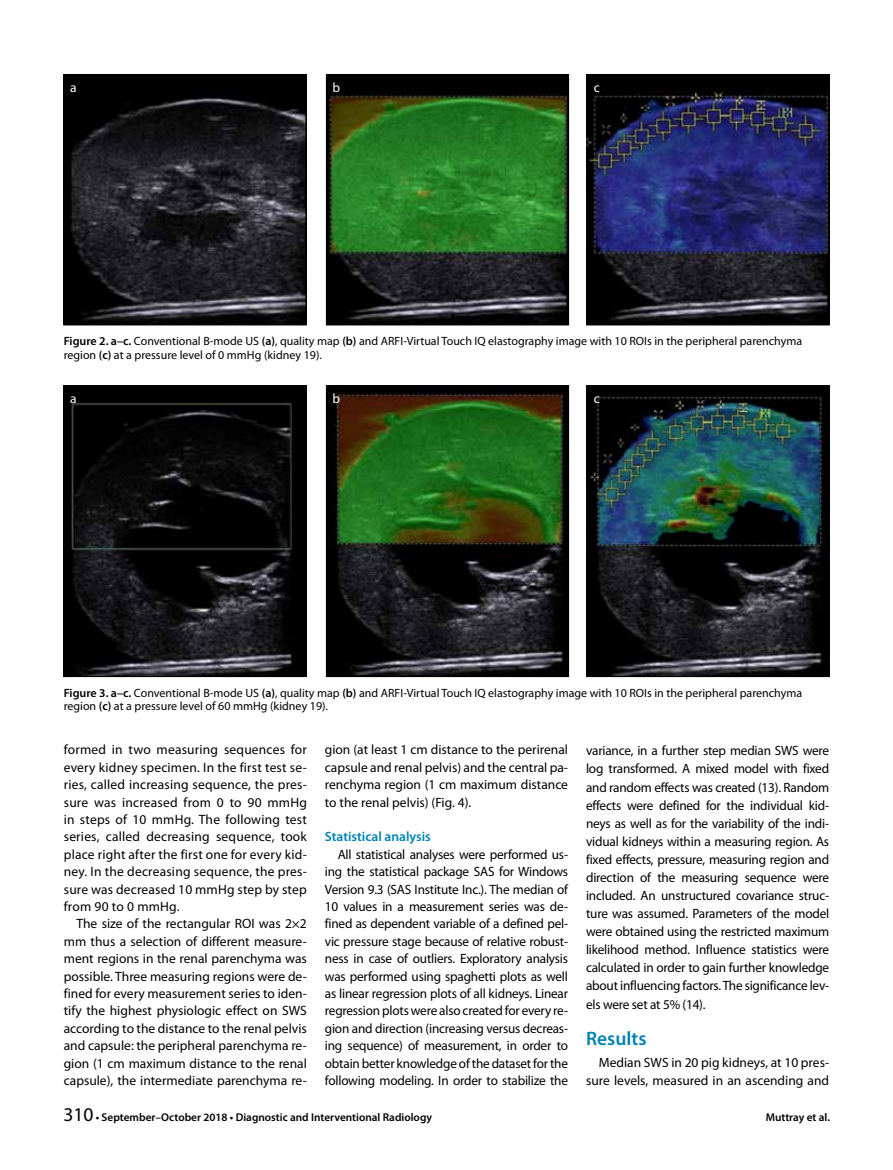
<style>
.page{position:relative;width:893px;height:1170px;background:#fff}
.page>*{position:absolute;margin:0;border:0;box-sizing:border-box;transform-origin:0 0}
.t1{font:600 19.5px "Myriad Pro";color:#0182b4}
.t2{font:13.5px/17.4px "Myriad Pro";color:#000;text-align:justify}
.t3{font:600 13.5px "Myriad Pro";color:#0182b4}
.t4{font:13.5px "Myriad Pro";color:#fff}
.t5{font:12px/13.5px "Myriad Pro";color:#000}
.t6{font:600 11.25px "Myriad Pro";color:#000}
.s1{font-weight:600}
.s2{font-weight:400;font-size:19.5px}
</style>
<div class="page">
<img style="left:66px;top:76px;width:238px;height:247px">
<div style="left:64px;top:74px;width:242px;height:251px;border:1px solid #000"></div>
<img style="left:328px;top:76px;width:239px;height:247px">
<div style="left:326px;top:74px;width:243px;height:251px;border:1px solid #000"></div>
<img style="left:589px;top:76px;width:238px;height:247px">
<div style="left:587px;top:74px;width:242px;height:251px;border:1px solid #000"></div>
<img style="left:66px;top:387px;width:238px;height:287px">
<div style="left:64px;top:385px;width:242px;height:291px;border:1px solid #000"></div>
<img style="left:328px;top:387px;width:239px;height:287px">
<div style="left:326px;top:385px;width:243px;height:291px;border:1px solid #000"></div>
<img style="left:589px;top:387px;width:238px;height:287px">
<div style="left:587px;top:385px;width:242px;height:291px;border:1px solid #000"></div>
<p class="t4" style="left:70px;top:79px;width:8px">a</p>
<p class="t4" style="left:332px;top:79px;width:9px">b</p>
<p class="t4" style="left:594px;top:79px;width:8px">c</p>
<p class="t5" style="left:64px;top:334px;width:740px"><span class="s1">Figure 2. a–c.</span> Conventional B-mode US <span class="s1">(a)</span>, quality map <span class="s1">(b)</span> and ARFI-Virtual Touch IQ elastography image with 10 ROIs in the peripheral parenchyma region <span class="s1">(c)</span> at a pressure level of 0 mmHg (kidney 19).</p>
<p class="t4" style="left:70px;top:390px;width:8px">a</p>
<p class="t4" style="left:332px;top:390px;width:9px">b</p>
<p class="t4" style="left:594px;top:390px;width:8px">c</p>
<p class="t5" style="left:64px;top:685px;width:740px"><span class="s1">Figure 3. a–c.</span> Conventional B-mode US <span class="s1">(a)</span>, quality map <span class="s1">(b)</span> and ARFI-Virtual Touch IQ elastography image with 10 ROIs in the peripheral parenchyma region <span class="s1">(c)</span> at a pressure level of 60 mmHg (kidney 19).</p>
<p class="t2" style="left:64px;top:741px;width:245px">formed in two measuring sequences for every kidney specimen. In the first test se&shy;ries, called increasing sequence, the pres&shy;sure was increased from 0 to 90 mmHg in steps of 10 mmHg. The following test series, called decreasing sequence, took place right after the first one for every kid&shy;ney. In the decreasing sequence, the pres&shy;sure was decreased 10 mmHg step by step from 90 to 0 mmHg.</p>
<p class="t2" style="left:64px;top:914px;width:245px;text-indent:13px">The size of the rectangular ROI was 2×2 mm thus a selection of different measure&shy;ment regions in the renal parenchyma was possible. Three measuring regions were de&shy;fined for every measurement series to iden&shy;tify the highest physiologic effect on SWS according to the distance to the renal pelvis and capsule: the peripheral parenchyma re&shy;gion (1 cm maximum distance to the renal capsule), the intermediate parenchyma re-</p>
<p class="t2" style="left:325px;top:740px;width:245px">gion (at least 1 cm distance to the perirenal capsule and renal pelvis) and the central pa&shy;renchyma region (1 cm maximum distance to the renal pelvis) (Fig. 4).</p>
<p class="t3" style="left:325px;top:828px;width:107px">Statistical analysis</p>
<p class="t2" style="left:325px;top:845px;width:245px;text-indent:13px">All statistical analyses were performed us&shy;ing the statistical package SAS for Windows Version 9.3 (SAS Institute Inc.). The median of 10 values in a measurement series was de&shy;fined as dependent variable of a defined pel&shy;vic pressure stage because of relative robust&shy;ness in case of outliers. Exploratory analysis was performed using spaghetti plots as well as linear regression plots of all kidneys. Linear regression plots were also created for every re&shy;gion and direction (increasing versus decreas&shy;ing sequence) of measurement, in order to obtain better knowledge of the dataset for the following modeling. In order to stabilize the</p>
<p class="t2" style="left:586px;top:741px;width:245px;line-height:18px">variance, in a further step median SWS were log transformed. A mixed model with fixed and random effects was created (13). Random effects were defined for the individual kid&shy;neys as well as for the variability of the indi&shy;vidual kidneys within a measuring region. As fixed effects, pressure, measuring region and direction of the measuring sequence were included. An unstructured covariance struc&shy;ture was assumed. Parameters of the model were obtained using the restricted maximum likelihood method. Influence statistics were calculated in order to gain further knowledge about influencing factors. The significance lev&shy;els were set at 5% (14).</p>
<h1 class="t1" style="left:586px;top:1025px;width:62px">Results</h1>
<p class="t2" style="left:586px;top:1053px;width:245px;line-height:18.1px;text-align:right">Median SWS in 20 pig kidneys, at 10 pres&shy;sure levels, measured in an ascending and</p>
<p class="t6" style="left:63px;top:1109px;width:370px"><span class="s2">310</span> • September–October 2018 • Diagnostic and Interventional Radiology</p>
<p class="t6" style="left:766px;top:1109px;width:66px">Muttray et al.</p>
</div>
